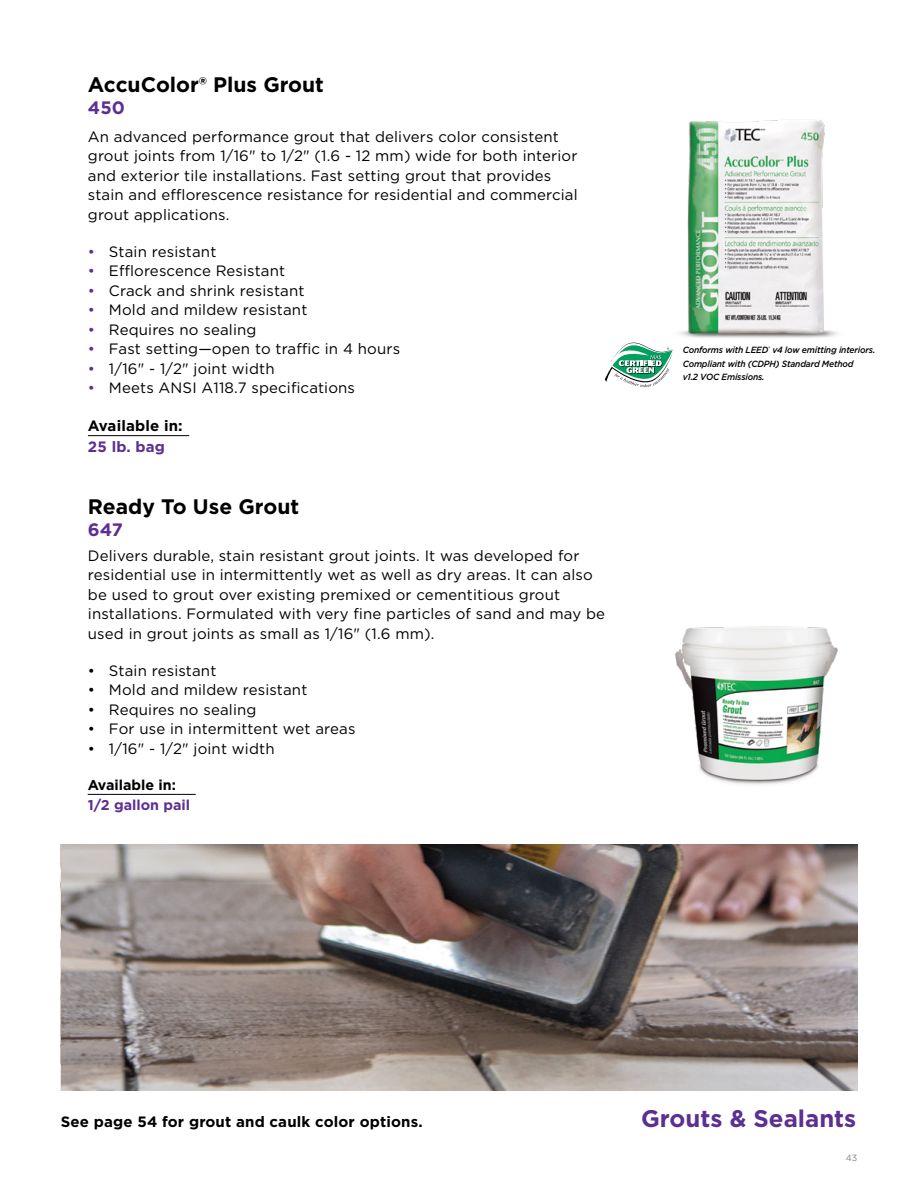
<style>
.page{position:relative;width:918px;height:1188px;background:#fff}
.page>*{position:absolute;margin:0;border:0;box-sizing:border-box;transform-origin:0 0}
.t1{font:700 24px "Gotham";color:#5c2f92}
.t2{font:700 21px "Gotham";color:#000}
.t3{font:700 18px "Gotham";color:#5c2f92}
.t4{font:15px/19.5px "Gotham";letter-spacing:.01em;color:#000}
.t5{font:700 15px "Gotham";letter-spacing:.01em;color:#000}
.t6{font:700 15px "Gotham";letter-spacing:.01em;color:#5c2f92}
.t7{font:700 14.25px "Gotham";color:#5c2f92}
.t8{font:700 14.25px "Gotham";color:#000}
.t9{font:italic 500 9px/13.5px "Gotham";letter-spacing:-.02em;color:#000;scale:.95 1}
.t10{font:9px "Gotham";color:#808285}
.s1{color:#5c2f92}
</style>
<div class="page">
<hr style="left:88px;top:794px;width:108px;height:1px;background:#000">
<img style="left:674px;top:626px;width:164px;height:159px">
<hr style="left:88px;top:435px;width:101px;height:1px;background:#000">
<svg style="left:605px;top:343px;width:68px;height:44px"></svg>
<img style="left:658px;top:119px;width:180px;height:233px">
<img style="left:61px;top:845px;width:797px;height:246px">
<h2 class="t2" style="left:88px;top:71px;width:238px">AccuColor® Plus Grout</h2>
<p class="t3" style="left:88px;top:95px;width:38px">450</p>
<p class="t4" style="left:88px;top:126px;width:491px">An advanced performance grout that delivers color consistent grout joints from 1/16" to 1/2" (1.6 - 12 mm) wide for both interior and exterior tile installations. Fast setting grout that provides stain and efflorescence resistance for residential and commercial grout applications.</p>
<p class="t4" style="left:88px;top:242px;width:130px"><span class="s1">•</span> Stain resistant</p>
<p class="t4" style="left:88px;top:261px;width:199px"><span class="s1">•</span> Efflorescence Resistant</p>
<p class="t4" style="left:88px;top:281px;width:218px"><span class="s1">•</span> Crack and shrink resistant</p>
<p class="t4" style="left:88px;top:300px;width:221px"><span class="s1">•</span> Mold and mildew resistant</p>
<p class="t4" style="left:88px;top:320px;width:170px"><span class="s1">•</span> Requires no sealing</p>
<p class="t4" style="left:88px;top:339px;width:314px"><span class="s1">•</span> Fast setting—open to traffic in 4 hours</p>
<p class="t4" style="left:88px;top:359px;width:188px"><span class="s1">•</span> 1/16" - 1/2" joint width</p>
<p class="t4" style="left:88px;top:378px;width:269px"><span class="s1">•</span> Meets ANSI A118.7 specifications</p>
<p class="t5" style="left:88px;top:416px;width:96px">Available in:</p>
<p class="t6" style="left:88px;top:437px;width:79px">25 lb. bag</p>
<h2 class="t2" style="left:88px;top:493px;width:213px">Ready To Use Grout</h2>
<p class="t3" style="left:88px;top:517px;width:36px">647</p>
<p class="t4" style="left:88px;top:545px;width:519px">Delivers durable, stain resistant grout joints. It was developed for residential use in intermittently wet as well as dry areas. It can also be used to grout over existing premixed or cementitious grout installations. Formulated with very fine particles of sand and may be used in grout joints as small as 1/16" (1.6 mm).</p>
<p class="t4" style="left:88px;top:660px;width:130px">• Stain resistant</p>
<p class="t4" style="left:88px;top:680px;width:221px">• Mold and mildew resistant</p>
<p class="t4" style="left:88px;top:699px;width:170px">• Requires no sealing</p>
<p class="t4" style="left:88px;top:719px;width:269px">• For use in intermittent wet areas</p>
<p class="t4" style="left:88px;top:738px;width:188px">• 1/16" - 1/2" joint width</p>
<p class="t8" style="left:88px;top:775px;width:90px">Available in:</p>
<p class="t7" style="left:88px;top:796px;width:104px">1/2 gallon pail</p>
<p class="t9" style="left:683px;top:343px;width:204px">Conforms with LEED<sup>®</sup> v4 low emitting interiors.<br>Compliant with (CDPH) Standard Method<br>v1.2 VOC Emissions.</p>
<p class="t5" style="left:61px;top:1112px;width:363px">See page 54 for grout and caulk color options.</p>
<h1 class="t1" style="left:641px;top:1102px;width:217px">Grouts &amp; Sealants</h1>
<p class="t10" style="left:846px;top:1152px;width:13px">43</p>
</div>
